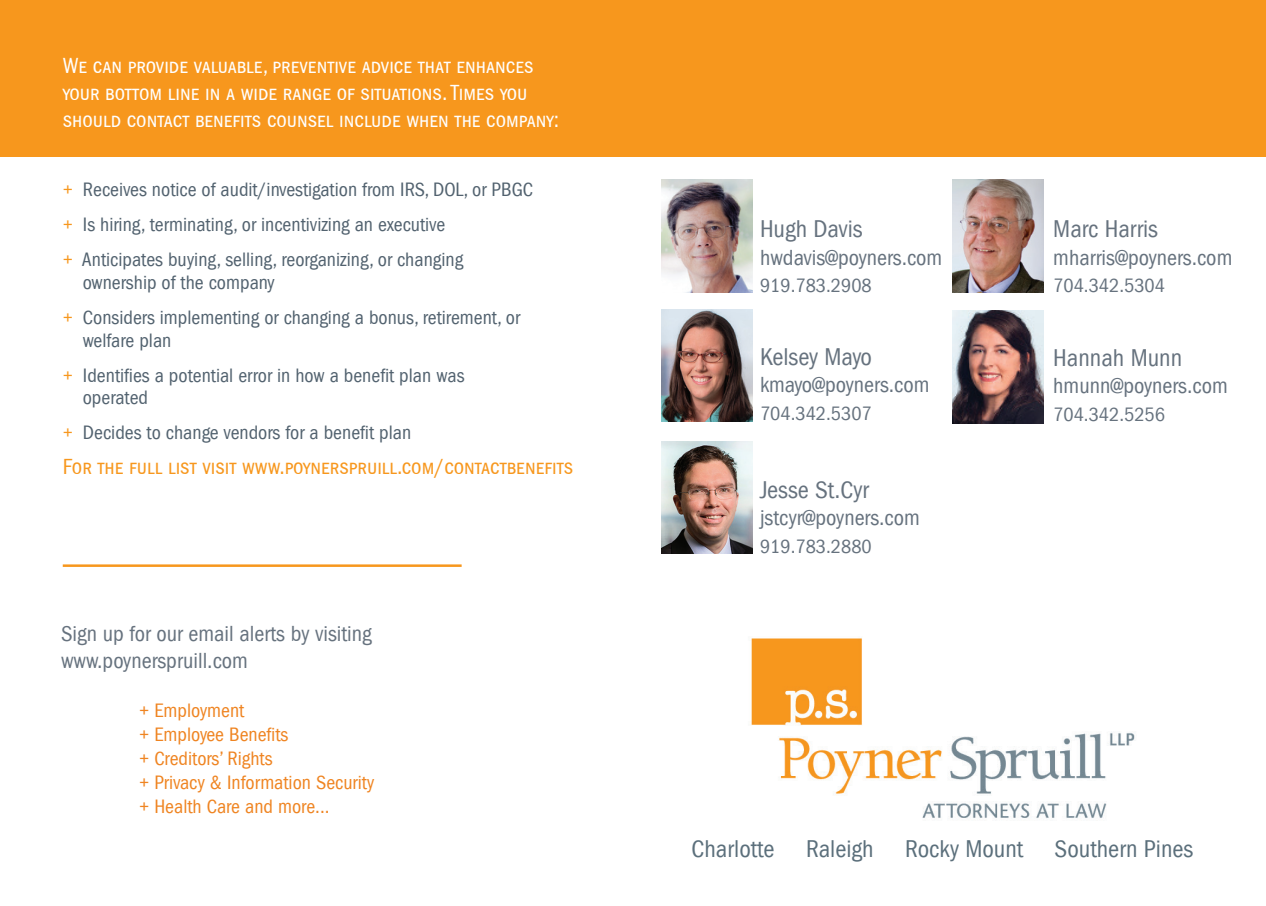
<style>
.page{position:relative;width:1266px;height:906px;background:#fff}
.page>*{position:absolute;margin:0;border:0;box-sizing:border-box;transform-origin:0 0}
.t1{font:condensed 25px "Franklin Gothic";color:#66727e}
.t2{font:condensed 25px "Franklin Gothic";color:#5b6f7b}
.t3{font:22.5px/27px "Franklin Gothic Book Cnd SC";color:#fff}
.t4{font:condensed 22.5px/27px "Franklin Gothic";color:#66727e}
.t5{font:22.5px "Franklin Gothic Book Cnd SC";color:#f7971d}
.t6{font:condensed 20px/35px "Franklin Gothic";color:#52626f}
.t7{font:condensed 20px/24px "Franklin Gothic";color:#ef8421}
.t8{font:condensed 20px "Franklin Gothic";color:#66727e}
.s1{color:#f7971d}
</style>
<div class="page">
<div style="left:0;top:0;width:1265px;height:156px;background:#f7971d"></div>
<img style="left:952px;top:180px;width:91px;height:112px">
<img style="left:952px;top:310px;width:91px;height:113px">
<img style="left:661px;top:309px;width:91px;height:112px">
<img style="left:661px;top:180px;width:91px;height:112px">
<img style="left:661px;top:441px;width:91px;height:112px">
<img style="left:751px;top:638px;width:384px;height:181px">
<hr style="left:63px;top:564px;width:398px;height:3px;background:#f7971d">
<p class="t3" style="left:63px;top:52px;width:498px">We can provide valuable, preventive advice that enhances your bottom line in a wide range of situations. Times you should contact benefits counsel include when the company:</p>
<p class="t6" style="left:63px;top:172px;width:472px"><span class="s1">+</span> Receives notice of audit/investigation from IRS, DOL, or PBGC <span class="s1">+</span> Is hiring, terminating, or incentivizing an executive<br><span class="s1">+</span> Anticipates buying, selling, reorganizing, or changing</p>
<p class="t6" style="left:63px;top:265px;width:459px;text-indent:20px">ownership of the company<br><span class="s1">+</span> Considers implementing or changing a bonus, retirement, or</p>
<p class="t6" style="left:63px;top:322px;width:403px;text-indent:20px">welfare plan<br><span class="s1">+</span> Identifies a potential error in how a benefit plan was</p>
<p class="t6" style="left:63px;top:380px;width:350px;text-indent:20px">operated<br><span class="s1">+</span> Decides to change vendors for a benefit plan</p>
<p class="t5" style="left:63px;top:454px;width:512px">For the full list visit www.poynerspruill.com/contactbenefits</p>
<p class="t4" style="left:61px;top:620px;width:312px">Sign up for our email alerts by visiting www.poynerspruill.com</p>
<p class="t7" style="left:139px;top:698px;width:237px">+ Employment<br>+ Employee Benefits<br>+ Creditors’ Rights<br>+ Privacy &amp; Information Security + Health Care and more...</p>
<p class="t1" style="left:760px;top:215px;width:104px">Hugh Davis</p>
<p class="t4" style="left:760px;top:244px;width:184px">hwdavis@poyners.com</p>
<p class="t8" style="left:760px;top:274px;width:113px">919.783.2908</p>
<p class="t1" style="left:760px;top:342px;width:113px">Kelsey Mayo</p>
<p class="t4" style="left:760px;top:371px;width:171px">kmayo@poyners.com</p>
<p class="t8" style="left:760px;top:402px;width:113px">704.342.5307</p>
<p class="t1" style="left:760px;top:475px;width:110px">Jesse St.Cyr</p>
<p class="t4" style="left:760px;top:504px;width:161px">jstcyr@poyners.com</p>
<p class="t8" style="left:760px;top:535px;width:113px">919.783.2880</p>
<p class="t1" style="left:1053px;top:215px;width:106px">Marc Harris</p>
<p class="t4" style="left:1053px;top:244px;width:181px">mharris@poyners.com</p>
<p class="t8" style="left:1053px;top:274px;width:113px">704.342.5304</p>
<p class="t1" style="left:1053px;top:343px;width:130px">Hannah Munn</p>
<p class="t4" style="left:1053px;top:372px;width:176px">hmunn@poyners.com</p>
<p class="t8" style="left:1053px;top:403px;width:113px">704.342.5256</p>
<p class="t2" style="left:691px;top:834px;width:85px">Charlotte</p>
<p class="t2" style="left:806px;top:834px;width:69px">Raleigh</p>
<p class="t2" style="left:905px;top:834px;width:120px">Rocky Mount</p>
<p class="t2" style="left:1054px;top:834px;width:140px">Southern Pines</p>
</div>
